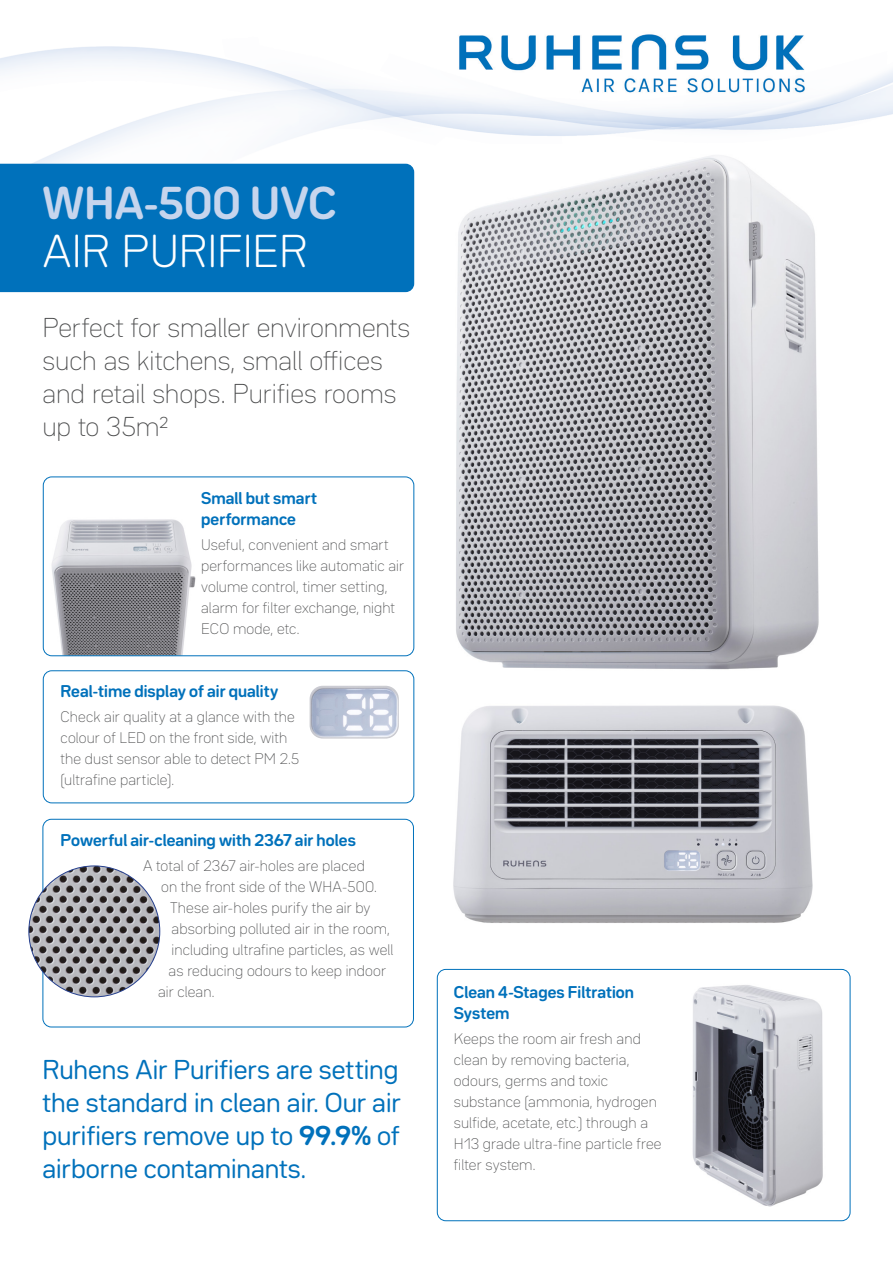
<style>
.page{position:relative;width:893px;height:1263px;background:#fff}
.page>*{position:absolute;margin:0;border:0;box-sizing:border-box;transform-origin:0 0}
.t1{font:300 40.5px "Bw Seido Round";letter-spacing:.005em;color:#fff}
.t2{font:700 40.5px "Bw Seido Round";color:#c6d5ed}
.t3{font:24px/33px "Bw Seido Round";letter-spacing:-.005em;color:#0071bb;text-align:justify}
.t4{font:100 24px/33px "Bw Seido Round";letter-spacing:-.005em;color:#4b4c4d}
.Info_Header{font:700 15px/21px "Bw Seido Round";letter-spacing:.005em;color:#0071bb}
.Info_Text{font:100 13.5px/21px "Bw Seido Round";letter-spacing:.01em;color:#4b4c4d}
.s1{font-weight:700}
</style>
<div class="page">
<div style="left:0;top:164px;width:414px;height:128px;background:#0071bb"></div>
<img style="left:450px;top:32px;width:364px;height:68px">
<img style="left:46px;top:519px;width:150px;height:137px">
<div style="left:43px;top:476px;width:371px;height:180px;border:1px solid #0071bb;border-radius:9px"></div>
<div style="left:43px;top:670px;width:371px;height:133px;border:1px solid #0071bb;border-radius:9px"></div>
<div style="left:43px;top:819px;width:371px;height:208px;border:1px solid #0071bb;border-radius:9px"></div>
<div style="left:437px;top:969px;width:413px;height:252px;border:1px solid #0071bb;border-radius:9px"></div>
<img style="left:453px;top:705px;width:360px;height:218px">
<img style="left:310px;top:686px;width:89px;height:52px">
<img style="left:29px;top:866px;width:131px;height:131px;border-radius:65px">
<img style="left:456px;top:154px;width:363px;height:516px">
<img style="left:692px;top:985px;width:131px;height:222px">
<p class="t2" style="left:43px;top:176px;width:296px">WHA-500 UVC</p>
<p class="t1" style="left:43px;top:225px;width:266px">AIR PURIFIER</p>
<p class="t4" style="left:43px;top:311px;width:369px">Perfect for smaller environments such as kitchens, small offices and retail shops. Purifies rooms up to 35m<sup>2</sup></p>
<p class="Info_Header" style="left:201px;top:487px;width:117px">Small but smart performance</p>
<p class="Info_Text" style="left:201px;top:534px;width:204px">Useful, convenient and smart performances like automatic air volume control, timer setting, alarm for filter exchange, night<br>ECO mode, etc.</p>
<p class="Info_Header" style="left:61px;top:680px;width:219px">Real-time display of air quality</p>
<p class="Info_Text" style="left:61px;top:706px;width:240px">Check air quality at a glance with the colour of LED on the front side, with the dust sensor able to detect PM 2.5 (ultrafine particle).</p>
<p class="Info_Header" style="left:61px;top:829px;width:297px">Powerful air-cleaning with 2367 air holes</p>
<p class="Info_Text" style="left:143px;top:855px;width:223px">A total of 2367 air-holes are placed</p>
<p class="Info_Text" style="left:161px;top:876px;width:217px">on the front side of the WHA-500.</p>
<p class="Info_Text" style="left:170px;top:897px;width:202px">These air-holes purify the air by</p>
<p class="Info_Text" style="left:172px;top:918px;width:220px">absorbing polluted air in the room,</p>
<p class="Info_Text" style="left:172px;top:939px;width:223px">including ultrafine particles, as well</p>
<p class="Info_Text" style="left:169px;top:960px;width:219px">as reducing odours to keep indoor</p>
<p class="Info_Text" style="left:158px;top:981px;width:58px">air clean.</p>
<p class="Info_Header" style="left:454px;top:981px;width:182px">Clean 4-Stages Filtration<br>System</p>
<p class="Info_Text" style="left:454px;top:1028px;width:209px">Keeps the room air fresh and clean by removing bacteria, odours, germs and toxic substance (ammonia, hydrogen sulfide, acetate, etc.) through a<br>H13 grade ultra-fine particle free filter system.</p>
<p class="t3" style="left:43px;top:1053px;width:360px">Ruhens Air Purifiers are setting the standard in clean air. Our air purifiers remove up to <span class="s1">99.9%</span> of airborne contaminants.</p>
</div>
